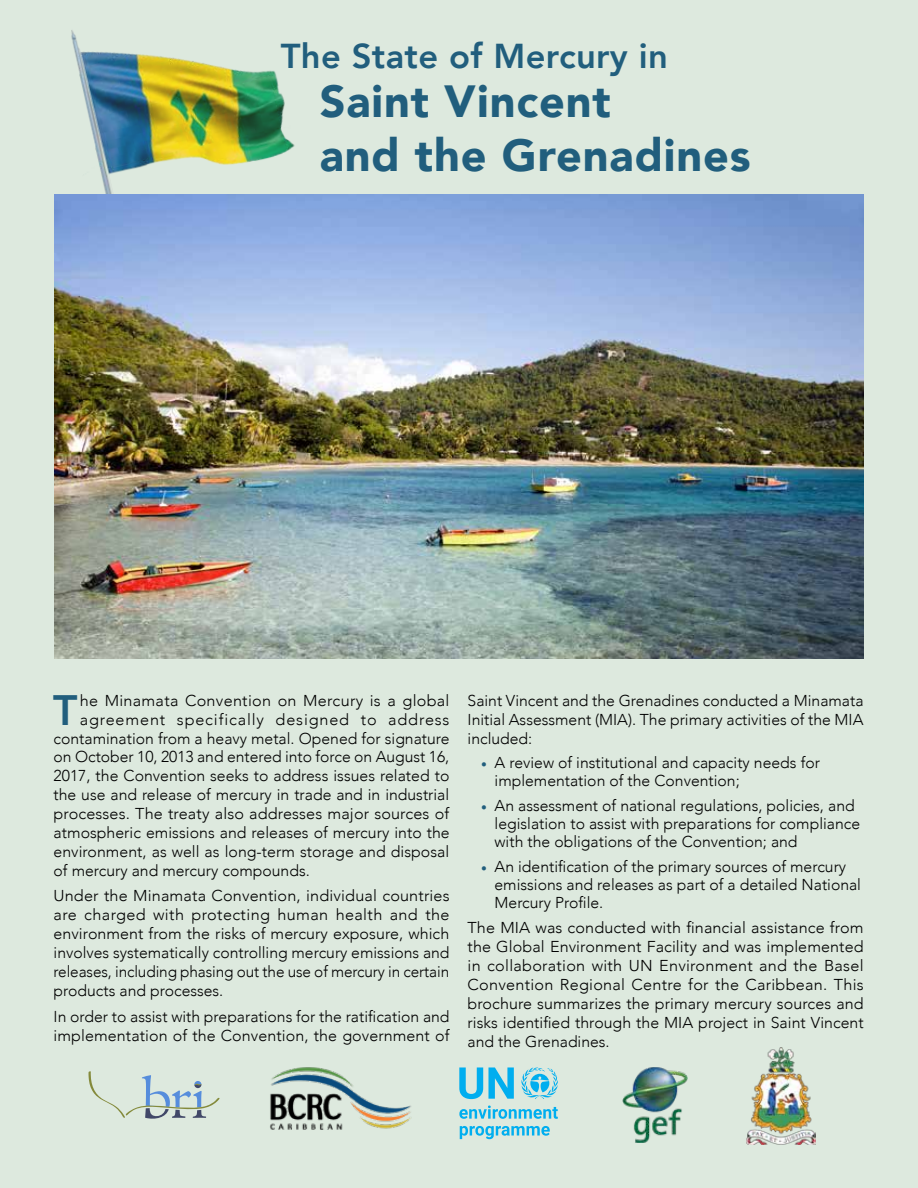
<style>
.page{position:relative;width:918px;height:1188px;background:#dde9de}
.page>*{position:absolute;margin:0;border:0;box-sizing:border-box;transform-origin:0 0}
.t1{font:900 45px/54px "Avenir";letter-spacing:.02em;color:#215e7d}
.t2{font:800 42.45px "Avenir";color:#215e7d}
.t3{font:800 34.5px "Avenir";letter-spacing:.01em;color:#215e7d}
.t4{font:300 15.75px/18.9px "Avenir";color:#000}
.t5{font:300 15.75px "Avenir";letter-spacing:.05em;color:#000}
.s1{font-family:"Cronos Pro";font-weight:700;color:#215e7d}
</style>
<div class="page">
<img style="left:54px;top:30px;width:241px;height:209px">
<img style="left:55px;top:194px;width:809px;height:465px">
<img style="left:746px;top:1047px;width:70px;height:98px">
<svg style="left:521px;top:1067px;width:37px;height:32px"></svg>
<svg style="left:459px;top:1067px;width:55px;height:32px"></svg>
<svg style="left:459px;top:1106px;width:99px;height:13px"></svg>
<svg style="left:460px;top:1126px;width:90px;height:13px"></svg>
<img style="left:270px;top:1067px;width:142px;height:63px">
<svg style="left:88px;top:1071px;width:132px;height:48px"></svg>
<img style="left:622px;top:1067px;width:66px;height:76px">
<h3 class="t3" style="left:281px;top:29px;width:389px">The State of Mercury in</h3>
<h1 class="t1" style="left:320px;top:73px;width:433px">Saint Vincent<br>and the Grenadines</h1>
<h2 class="t2" style="left:53px;top:677px;width:26px">T</h2>
<p class="t4" style="left:80px;top:691px;width:371px">he Minamata Convention on Mercury is a global</p>
<p class="t5" style="left:80px;top:710px;width:371px">agreement specifically designed to address</p>
<p class="t4" style="left:54px;top:729px;width:398px">contamination from a heavy metal. Opened for signature</p>
<p class="t4" style="left:54px;top:748px;width:397px">on October 10, 2013 and entered into force on August 16,</p>
<p class="t4" style="left:54px;top:766px;width:397px">2017, the Convention seeks to address issues related to</p>
<p class="t4" style="left:54px;top:785px;width:397px">the use and release of mercury in trade and in industrial</p>
<p class="t4" style="left:54px;top:804px;width:397px">processes. The treaty also addresses major sources of</p>
<p class="t4" style="left:54px;top:823px;width:398px">atmospheric emissions and releases of mercury into the</p>
<p class="t4" style="left:54px;top:842px;width:397px">environment, as well as long-term storage and disposal</p>
<p class="t4" style="left:54px;top:861px;width:258px">of mercury and mercury compounds.</p>
<p class="t4" style="left:54px;top:887px;width:398px;text-align:justify">Under the Minamata Convention, individual countries are charged with protecting human health and the environment from the risks of mercury exposure, which involves systematically controlling mercury emissions and releases, including phasing out the use of mercury in certain products and processes.</p>
<p class="t4" style="left:54px;top:1007px;width:398px">In order to assist with preparations for the ratification and implementation of the Convention, the government of</p>
<p class="t4" style="left:468px;top:691px;width:397px;text-align:justify">Saint Vincent and the Grenadines conducted a Minamata Initial Assessment (MIA). The primary activities of the MIA included:</p>
<p class="t4" style="left:495px;top:754px;width:327px;line-height:18px;text-indent:-13px"><span class="s1">•</span> A review of institutional and capacity needs for implementation of the Convention;</p>
<p class="t4" style="left:495px;top:797px;width:367px;line-height:18px;text-indent:-13px"><span class="s1">•</span> An assessment of national regulations, policies, and legislation to assist with preparations for compliance with the obligations of the Convention; and</p>
<p class="t4" style="left:495px;top:857px;width:368px;line-height:18px;text-indent:-13px"><span class="s1">•</span> An identification of the primary sources of mercury emissions and releases as part of a detailed National<br>Mercury Profile.</p>
<p class="t4" style="left:468px;top:919px;width:398px;text-align:justify">The MIA was conducted with financial assistance from the Global Environment Facility and was implemented in collaboration with UN Environment and the Basel Convention Regional Centre for the Caribbean. This brochure summarizes the primary mercury sources and risks identified through the MIA project in Saint Vincent and the Grenadines.</p>
</div>
